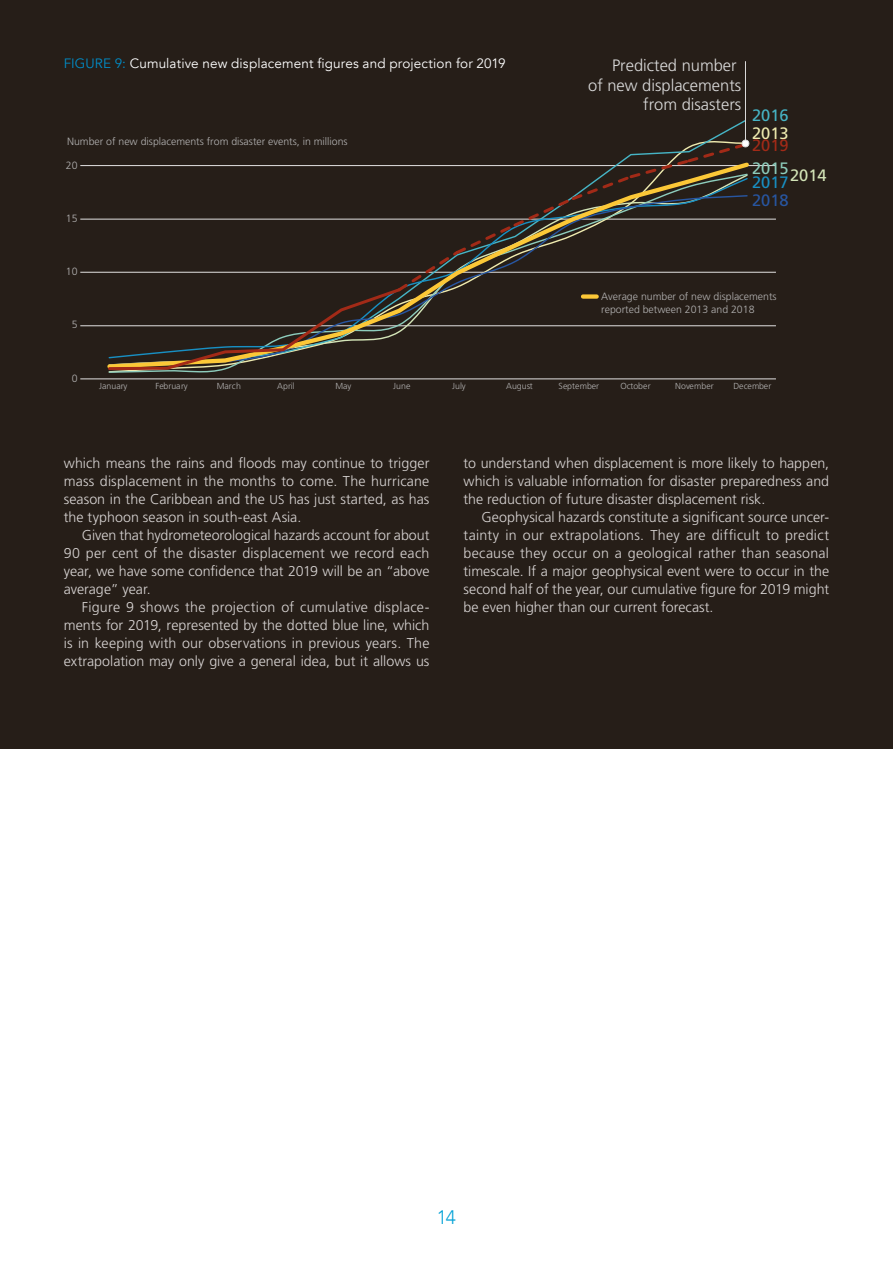
<style>
.page{position:relative;width:893px;height:1263px;background:#fff}
.page>*{position:absolute;margin:0;border:0;box-sizing:border-box;transform-origin:0 0}
.t1{font:300 19.5px "Avenir";color:#00a1d6}
.t2{font:300 16.5px/19.8px "Frutiger LT Std";color:#dadada;text-align:right}
.t3{font:16.5px "Frutiger LT Std";color:#188fc2}
.t4{font:16.5px "Frutiger LT Std";color:#eeeaaf}
.t5{font:16.5px "Frutiger LT Std";color:#a22a17}
.t6{font:16.5px "Frutiger LT Std";color:#2856a1}
.t7{font:16.5px "Frutiger LT Std";color:#8dccbc}
.t8{font:16.5px "Frutiger LT Std";color:#46b4c5}
.t9{font:300 14.25px/18px "Frutiger LT Std";color:#d8d4d3;text-align:justify}
.t10{font:13.5px "Avenir";letter-spacing:.01em;color:#fff}
.t11{font:300 10.5px/12.6px "Frutiger LT Std";color:#b3b2b2}
.t12{font:300 8.7px "Frutiger LT Std";letter-spacing:.005em;color:#b3b2b2}
.s1{color:#008eca}
.s2{font-size:12.75px}
</style>
<div class="page">
<div style="left:0;top:0;width:893px;height:748px;background:#261e18"></div>
<hr style="left:80px;top:165px;width:696px;height:1px;background:#e2e1e1">
<hr style="left:80px;top:219px;width:696px;height:1px;background:#e2e1e1">
<hr style="left:80px;top:272px;width:696px;height:1px;background:#e2e1e1">
<hr style="left:80px;top:325px;width:696px;height:1px;background:#e2e1e1">
<hr style="left:80px;top:379px;width:696px;height:1px;background:#e2e1e1">
<hr style="left:745px;top:61px;width:1px;height:83px;background:#dadada">
<svg style="left:106px;top:140px;width:644px;height:232px"></svg>
<p class="t10" style="left:64px;top:55px;width:443px"><span class="s1">FIGURE 9:</span> Cumulative new displacement figures and projection for 2019</p>
<p class="t11" style="left:67px;top:136px;width:282px">Number of new displacements from disaster events, in millions</p>
<p class="t11" style="left:66px;top:159px;width:13px">20</p>
<p class="t11" style="left:66px;top:212px;width:13px">15</p>
<p class="t11" style="left:66px;top:265px;width:13px">10</p>
<p class="t11" style="left:72px;top:319px;width:7px">5</p>
<p class="t2" style="left:588px;top:55px;width:155px">Predicted number<br>of new displacements from disasters</p>
<p class="t8" style="left:752px;top:105px;width:38px">2016</p>
<p class="t4" style="left:752px;top:123px;width:38px">2013</p>
<p class="t5" style="left:752px;top:136px;width:38px">2019</p>
<p class="t7" style="left:752px;top:159px;width:38px">2015</p>
<p class="t3" style="left:752px;top:172px;width:76px">2017<sup>2014</sup></p>
<p class="t6" style="left:752px;top:190px;width:38px">2018</p>
<p class="t11" style="left:601px;top:290px;width:177px">Average number of new displacements reported between 2013 and 2018</p>
<p class="t11" style="left:72px;top:372px;width:7px">0</p>
<p class="t12" style="left:99px;top:381px;width:30px">January</p>
<p class="t12" style="left:156px;top:381px;width:34px">February</p>
<p class="t12" style="left:217px;top:381px;width:26px">March</p>
<p class="t12" style="left:277px;top:381px;width:19px">April</p>
<p class="t12" style="left:335px;top:381px;width:18px">May</p>
<p class="t12" style="left:393px;top:381px;width:19px">June</p>
<p class="t12" style="left:452px;top:381px;width:15px">July</p>
<p class="t12" style="left:506px;top:381px;width:28px">August</p>
<p class="t12" style="left:559px;top:381px;width:42px">September</p>
<p class="t12" style="left:620px;top:381px;width:32px">October</p>
<p class="t12" style="left:675px;top:381px;width:40px">November</p>
<p class="t12" style="left:733px;top:381px;width:40px">December</p>
<p class="t9" style="left:64px;top:454px;width:367px">which means the rains and floods may continue to trigger mass displacement in the months to come. The hurricane season in the Caribbean and the <span class="s2">US</span> has just started, as has the typhoon season in south-east Asia.</p>
<p class="t9" style="left:64px;top:526px;width:367px;text-indent:18px">Given that hydrometeorological hazards account for about 90 per cent of the disaster displacement we record each year, we have some confidence that 2019 will be an “above average” year.</p>
<p class="t9" style="left:64px;top:598px;width:367px;text-indent:18px">Figure 9 shows the projection of cumulative displace&shy;ments for 2019, represented by the dotted blue line, which is in keeping with our observations in previous years. The extrapolation may only give a general idea, but it allows us</p>
<p class="t9" style="left:463px;top:454px;width:367px">to understand when displacement is more likely to happen, which is valuable information for disaster preparedness and the reduction of future disaster displacement risk.</p>
<p class="t9" style="left:463px;top:508px;width:367px;text-indent:18px">Geophysical hazards constitute a significant source uncer&shy;tainty in our extrapolations. They are difficult to predict because they occur on a geological rather than seasonal timescale. If a major geophysical event were to occur in the second half of the year, our cumulative figure for 2019 might be even higher than our current forecast.</p>
<h1 class="t1" style="left:437px;top:1205px;width:21px">14</h1>
</div>
